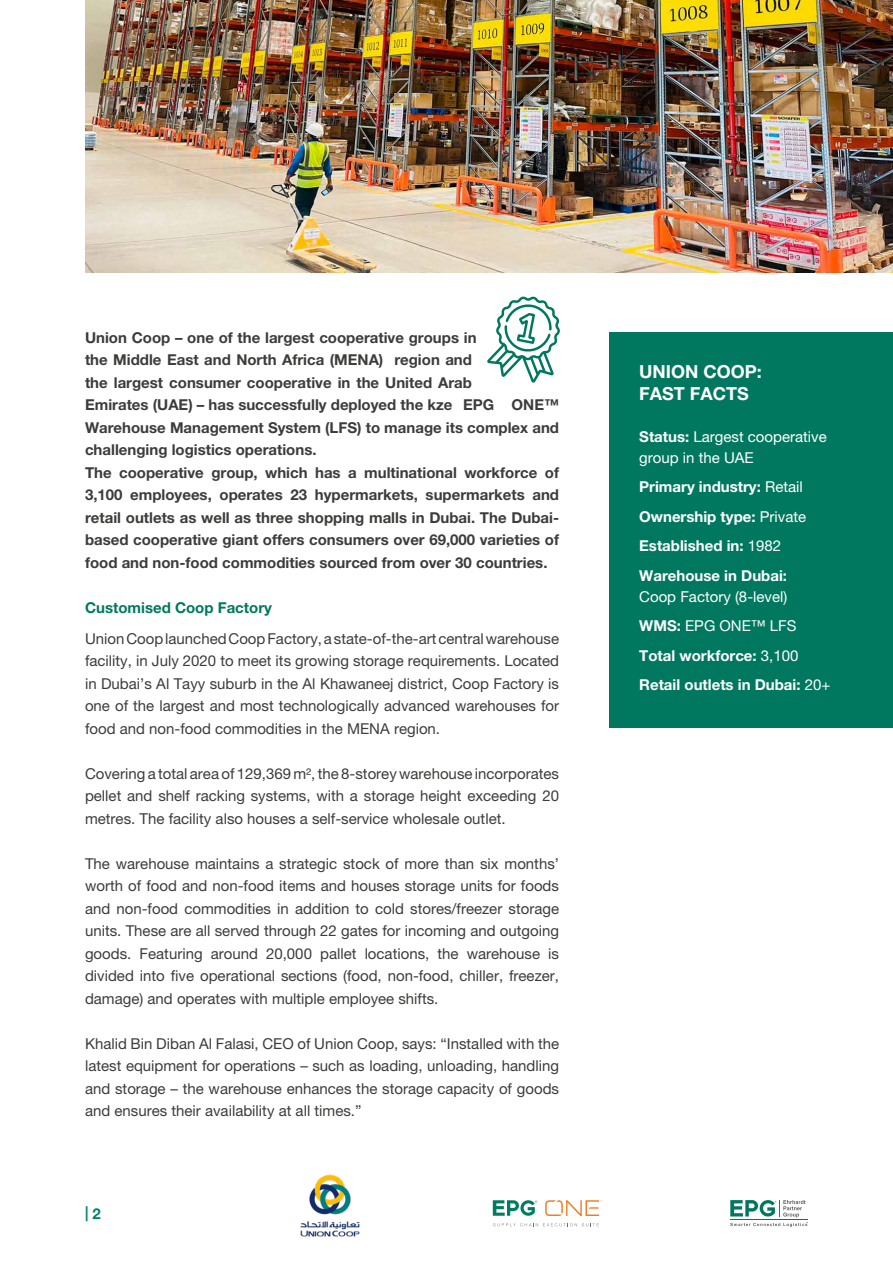
<style>
.page{position:relative;width:893px;height:1263px;background:#fff}
.page>*{position:absolute;margin:0;border:0;box-sizing:border-box;transform-origin:0 0}
.t1{font:700 18px/22.5px "Helvetica Neue LT Pro";color:#fff}
.t2{font:15px/22.5px "Helvetica Neue LT Pro";color:#3c3c3b;text-align:justify}
.t3{font:700 15px/22.5px "Helvetica Neue LT Pro";color:#3c3c3b}
.t4{font:700 15px/29.5px "Helvetica Neue LT Pro";color:#fff}
.t5{font:15px/21px "Helvetica Neue LT Pro";color:#fff}
.t6{font:700 15px "Helvetica Neue LT Pro";color:#00785f}
.t7{font:700 15px "Helvetica Neue LT Pro";color:#00826c}
.s1{font-weight:700}
.s2{font-weight:400}
</style>
<div class="page">
<svg style="left:730px;top:1200px;width:78px;height:27px"></svg>
<svg style="left:493px;top:1200px;width:44px;height:16px"></svg>
<svg style="left:493px;top:1223px;width:106px;height:3px"></svg>
<svg style="left:545px;top:1200px;width:58px;height:16px"></svg>
<img style="left:300px;top:1174px;width:60px;height:63px">
<div style="left:609px;top:332px;width:284px;height:395px;background:#00785f"></div>
<img style="left:85px;top:0;width:808px;height:272px">
<svg style="left:487px;top:296px;width:73px;height:87px"></svg>
<p class="t3" style="left:85px;top:326px;width:476px">Union Coop – one of the largest cooperative groups in<br>the Middle East and North Africa (MENA) region and<br>the largest consumer cooperative in the United Arab<br>Emirates (UAE) – has successfully deployed the kze EPG ONE™ Warehouse Management System (LFS) to manage its complex and challenging logistics operations.<br>The cooperative group, which has a multinational workforce of 3,100 employees, operates 23 hypermarkets, supermarkets and retail outlets as well as three shopping malls in Dubai. The Dubai&shy;based cooperative giant offers consumers over 69,000 varieties of food and non-food commodities sourced from over 30 countries.</p>
<p class="t6" style="left:85px;top:598px;width:188px">Customised Coop Factory</p>
<p class="t2" style="left:85px;top:627px;width:476px">Union Coop launched Coop Factory, a state-of-the-art central warehouse facility, in July 2020 to meet its growing storage requirements. Located in Dubai’s Al Tayy suburb in the Al Khawaneej district, Coop Factory is one of the largest and most technologically advanced warehouses for food and non-food commodities in the MENA region.</p>
<p class="t2" style="left:85px;top:762px;width:476px">Covering a total area of 129,369 m², the 8-storey warehouse incorporates pellet and shelf racking systems, with a storage height exceeding 20 metres. The facility also houses a self-service wholesale outlet.</p>
<p class="t2" style="left:85px;top:852px;width:476px">The warehouse maintains a strategic stock of more than six months’ worth of food and non-food items and houses storage units for foods and non-food commodities in addition to cold stores/freezer storage units. These are all served through 22 gates for incoming and outgoing goods. Featuring around 20,000 pallet locations, the warehouse is divided into five operational sections (food, non-food, chiller, freezer, damage) and operates with multiple employee shifts.</p>
<p class="t2" style="left:85px;top:1032px;width:476px">Khalid Bin Diban Al Falasi, CEO of Union Coop, says: “Installed with the latest equipment for operations – such as loading, unloading, handling and storage – the warehouse enhances the storage capacity of goods and ensures their availability at all times.”</p>
<p class="t7" style="left:85px;top:1204px;width:17px">| 2</p>
<p class="t1" style="left:639px;top:360px;width:124px">UNION COOP:<br>FAST FACTS</p>
<p class="t5" style="left:639px;top:426px;width:189px"><span class="s1">Status:</span> Largest cooperative group in the UAE</p>
<p class="t4" style="left:639px;top:472px;width:168px">Primary industry: <span class="s2">Retail<br></span>Ownership type: <span class="s2">Private<br></span>Established in: <span class="s2">1982<br></span>Warehouse in Dubai:</p>
<p class="t4" style="left:639px;top:581px;width:193px"><span class="s2">Coop Factory (8-level)<br></span>WMS: <span class="s2">EPG ONE™ LFS<br></span>Total workforce: <span class="s2">3,100<br></span>Retail outlets in Dubai: <span class="s2">20+</span></p>
</div>
